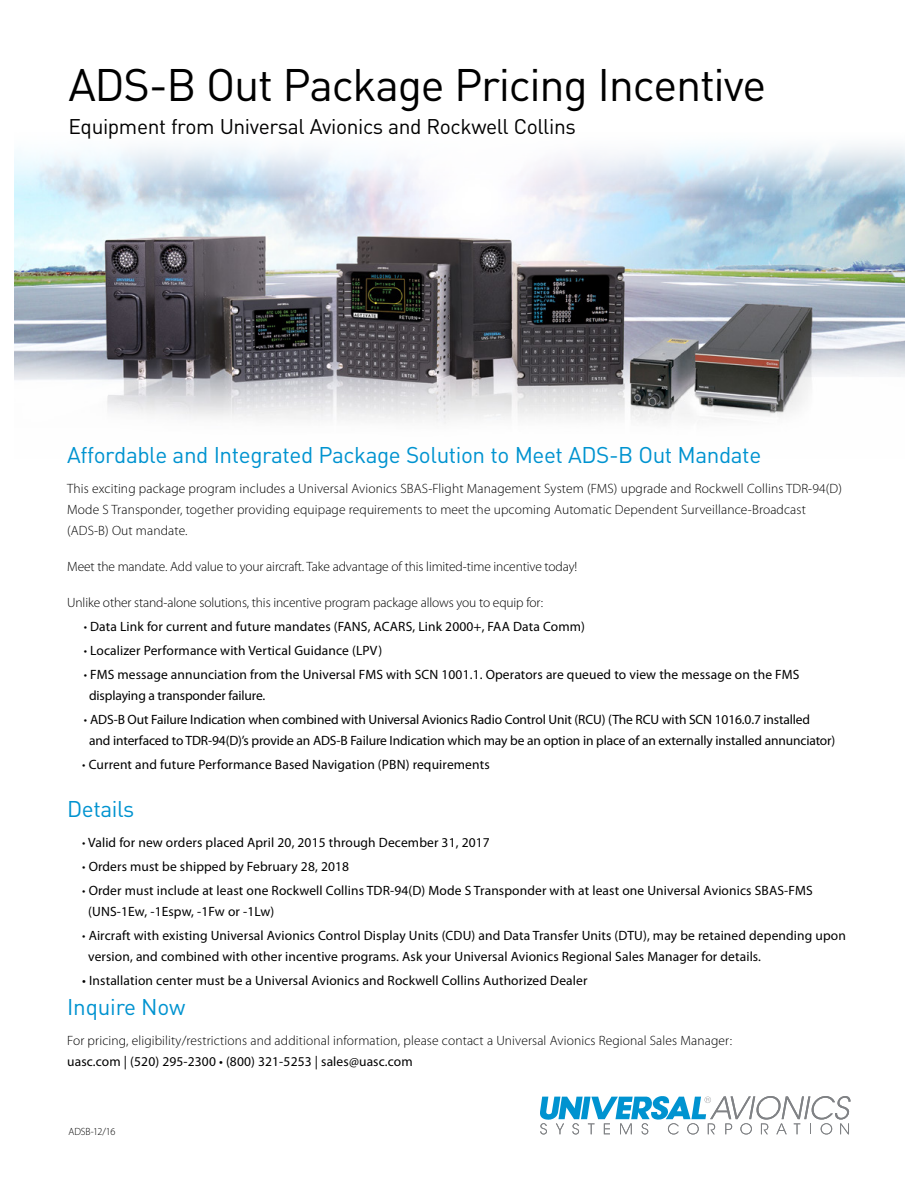
<style>
.page{position:relative;width:918px;height:1188px;background:#fff}
.page>*{position:absolute;margin:0;border:0;box-sizing:border-box;transform-origin:0 0}
.t1{font:45px "DIN Pro";letter-spacing:-.03em;color:#000}
.t2{font:22.5px "DIN Pro";letter-spacing:-.02em;color:#0093d0}
.t3{font:21px "DIN Pro";letter-spacing:-.02em;color:#000}
.t4{font:13.5px/21px "Myriad Pro";letter-spacing:.01em;color:#000}
.t5{font:300 13.5px/21px "Myriad Pro";letter-spacing:.01em;color:#000}
.t6{font:13.5px/21px "Myriad Pro";letter-spacing:-.01em;color:#000}
.t7{font:300 13.5px "Myriad Pro";letter-spacing:-.01em;color:#000}
.t8{font:300 10.5px "Myriad Pro";letter-spacing:-.015em;color:#000}
.s1{font-weight:300}
</style>
<div class="page">
<img style="left:14px;top:146px;width:890px;height:278px">
<svg style="left:540px;top:1096px;width:310px;height:38px"></svg>
<h1 class="t1" style="left:68px;top:54px;width:699px">ADS-B Out Package Pricing Incentive</h1>
<h3 class="t3" style="left:68px;top:112px;width:509px">Equipment from Universal Avionics and Rockwell Collins</h3>
<h2 class="t2" style="left:67px;top:440px;width:696px">Affordable and Integrated Package Solution to Meet ADS-B Out Mandate</h2>
<p class="t5" style="left:67px;top:478px;width:776px">This exciting package program includes a Universal Avionics SBAS-Flight Management System (FMS) upgrade and Rockwell Collins TDR-94(D)<br>Mode S Transponder, together providing equipage requirements to meet the upcoming Automatic Dependent Surveillance-Broadcast (ADS-B) Out mandate.</p>
<p class="t7" style="left:67px;top:558px;width:512px">Meet the mandate. Add value to your aircraft. Take advantage of this limited-time incentive today!</p>
<p class="t7" style="left:67px;top:594px;width:477px">Unlike other stand-alone solutions, this incentive program package allows you to equip for:</p>
<p class="t4" style="left:84px;top:616px;width:503px"><span class="s1">•</span> Data Link for current and future mandates (FANS, ACARS, Link 2000+, FAA Data Comm)</p>
<p class="t4" style="left:84px;top:640px;width:300px"><span class="s1">•</span> Localizer Performance with Vertical Guidance (LPV)</p>
<p class="t4" style="left:89px;top:664px;width:712px;text-indent:-5px"><span class="s1">•</span> FMS message annunciation from the Universal FMS with SCN 1001.1. Operators are queued to view the message on the FMS displaying a transponder failure.</p>
<p class="t6" style="left:89px;top:709px;width:748px;text-indent:-5px"><span class="s1">•</span> ADS-B Out Failure Indication when combined with Universal Avionics Radio Control Unit (RCU) (The RCU with SCN 1016.0.7 installed<br>and interfaced to TDR-94(D)’s provide an ADS-B Failure Indication which may be an option in place of an externally installed annunciator)</p>
<p class="t4" style="left:82px;top:754px;width:409px"><span class="s1">•</span> Current and future Performance Based Navigation (PBN) requirements</p>
<h2 class="t2" style="left:67px;top:794px;width:69px">Details</h2>
<p class="t4" style="left:82px;top:832px;width:409px"><span class="s1">•</span> Valid for new orders placed April 20, 2015 through December 31, 2017</p>
<p class="t4" style="left:82px;top:856px;width:268px"><span class="s1">•</span> Orders must be shipped by February 28, 2018</p>
<p class="t4" style="left:88px;top:880px;width:726px;text-indent:-6px"><span class="s1">•</span> Order must include at least one Rockwell Collins TDR-94(D) Mode S Transponder with at least one Universal Avionics SBAS-FMS (UNS-1Ew, -1Espw, -1Fw or -1Lw)</p>
<p class="t4" style="left:88px;top:925px;width:759px;text-indent:-6px"><span class="s1">•</span> Aircraft with existing Universal Avionics Control Display Units (CDU) and Data Transfer Units (DTU), may be retained depending upon version, and combined with other incentive programs. Ask your Universal Avionics Regional Sales Manager for details.</p>
<p class="t4" style="left:82px;top:970px;width:507px">• Installation center must be a Universal Avionics and Rockwell Collins Authorized Dealer</p>
<h2 class="t2" style="left:67px;top:992px;width:120px">Inquire Now</h2>
<p class="t5" style="left:67px;top:1030px;width:666px">For pricing, eligibility/restrictions and additional information, please contact a Universal Avionics Regional Sales Manager:</p>
<p class="t4" style="left:67px;top:1051px;width:347px">uasc.com | (520) 295-2300 • (800) 321-5253 | sales@uasc.com</p>
<p class="t8" style="left:68px;top:1125px;width:48px">ADSB-12/16</p>
</div>
